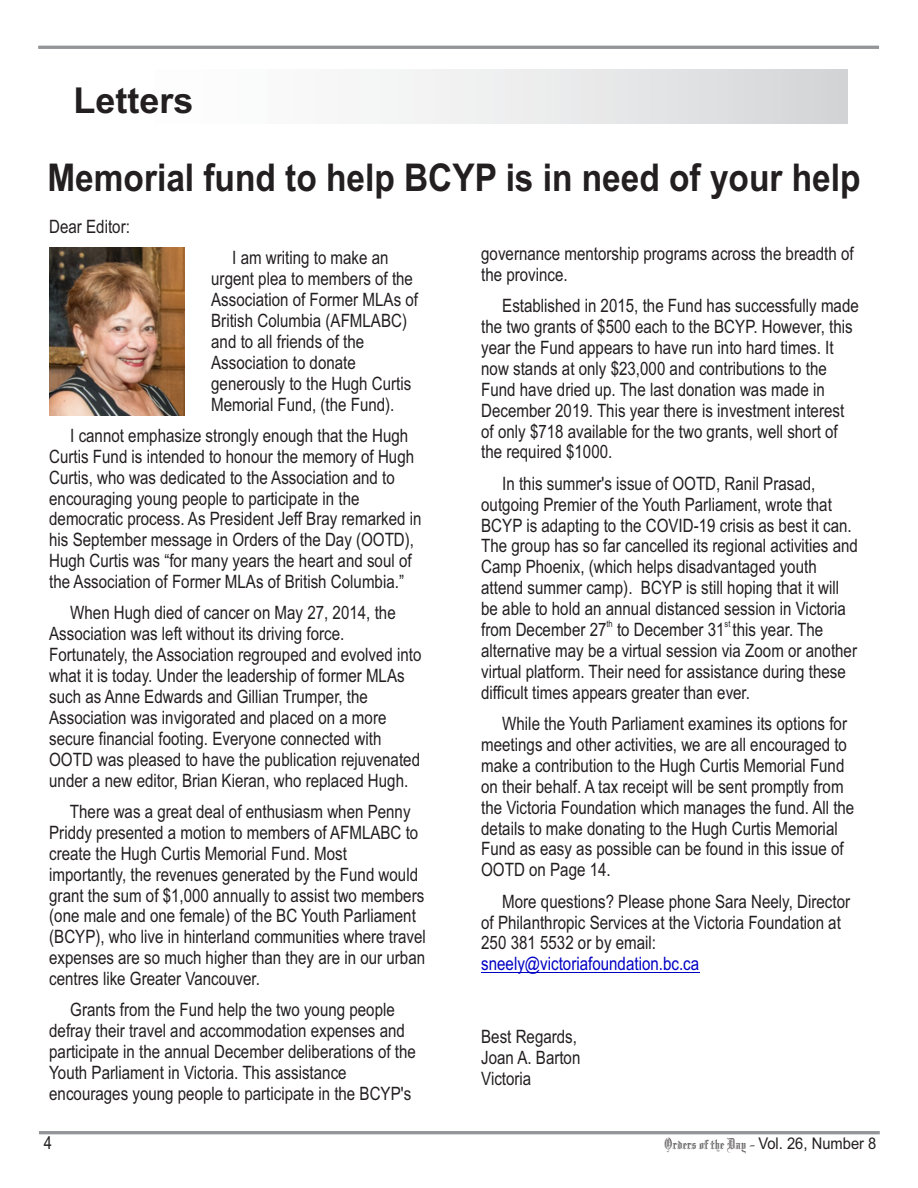
<style>
.page{position:relative;width:918px;height:1188px;background:#fff}
.page>*{position:absolute;margin:0;border:0;box-sizing:border-box;transform-origin:0 0}
.t1{font:700 38.25px "Arial";color:#231f20;scale:.87 1}
.t2{font:700 36px "Arial";color:#231f20}
.t3{font:18.45px/20.9px "Arial Narrow";color:#231f20}
.t4{font:18.45px "Arial Narrow";color:#0000c4}
.t5{font:18px "Arial Narrow";color:#231f20}
.t6{font:16.05px "Blackletter 686 BT";color:#231f20;scale:1.12 1}
.t7{font:9.3px "Arial Narrow";color:#231f20}
.s1{font-family:"Arial Narrow"}
</style>
<div class="page">
<hr style="left:39px;top:1131px;width:841px;height:3px;background:#939598">
<hr style="left:38px;top:46px;width:841px;height:3px;background:#939598">
<hr style="left:481px;top:972px;width:218px;height:1px;background:#0000c4">
<div style="left:46px;top:70px;width:801px;height:54px;background:linear-gradient(to right,#fff,#d8d9da)"></div>
<img style="left:49px;top:247px;width:135px;height:169px">
<h2 class="t2" style="left:73px;top:87px;width:122px">Letters</h2>
<h1 class="t1" style="left:47px;top:163px;width:936px">Memorial fund to help BCYP is in need of your help</h1>
<p class="t3" style="left:49px;top:218px;width:82px">Dear Editor:</p>
<p class="t3" style="left:211px;top:249px;width:208px;text-indent:21px">I am writing to make an urgent plea to members of the<br>Association of Former MLAs of<br>British Columbia (AFMLABC) and to all friends of the<br>Association to donate generously to the Hugh Curtis<br>Memorial Fund, (the Fund).</p>
<p class="t3" style="left:49px;top:427px;width:374px;text-indent:21px">I cannot emphasize strongly enough that the Hugh Curtis Fund is intended to honour the memory of Hugh Curtis, who was dedicated to the Association and to encouraging young people to participate in the democratic process. As President Jeff Bray remarked in his September message in Orders of the Day (OOTD), Hugh Curtis was “for many years the heart and soul of the Association of Former MLAs of British Columbia.”</p>
<p class="t3" style="left:49px;top:604px;width:374px;text-indent:21px">When Hugh died of cancer on May 27, 2014, the Association was left without its driving force.<br>Fortunately, the Association regrouped and evolved into what it is today. Under the leadership of former MLAs such as Anne Edwards and Gillian Trumper, the Association was invigorated and placed on a more secure financial footing. Everyone connected with OOTD was pleased to have the publication rejuvenated under a new editor, Brian Kieran, who replaced Hugh.</p>
<p class="t3" style="left:49px;top:803px;width:378px;text-indent:21px">There was a great deal of enthusiasm when Penny Priddy presented a motion to members of AFMLABC to create the Hugh Curtis Memorial Fund. Most importantly, the revenues generated by the Fund would grant the sum of $1,000 annually to assist two members (one male and one female) of the BC Youth Parliament (BCYP), who live in hinterland communities where travel expenses are so much higher than they are in our urban centres like Greater Vancouver.</p>
<p class="t3" style="left:49px;top:1001px;width:368px;text-indent:21px">Grants from the Fund help the two young people defray their travel and accommodation expenses and participate in the annual December deliberations of the Youth Parliament in Victoria. This assistance encourages young people to participate in the BCYP's</p>
<p class="t5" style="left:44px;top:1136px;width:10px">4</p>
<p class="t3" style="left:481px;top:245px;width:374px">governance mentorship programs across the breadth of the province.</p>
<p class="t3" style="left:481px;top:297px;width:379px;text-indent:21px">Established in 2015, the Fund has successfully made the two grants of $500 each to the BCYP. However, this year the Fund appears to have run into hard times. It now stands at only $23,000 and contributions to the Fund have dried up. The last donation was made in December 2019. This year there is investment interest of only $718 available for the two grants, well short of the required $1000.</p>
<p class="t3" style="left:481px;top:475px;width:378px;text-indent:21px">In this summer's issue of OOTD, Ranil Prasad, outgoing Premier of the Youth Parliament, wrote that BCYP is adapting to the COVID-19 crisis as best it can.<br>The group has so far cancelled its regional activities and Camp Phoenix, (which helps disadvantaged youth attend summer camp). BCYP is still hoping that it will be able to hold an annual distanced session in Victoria</p>
<p class="t7" style="left:607px;top:620px;width:8px">th</p>
<p class="t7" style="left:725px;top:620px;width:7px">st</p>
<p class="t3" style="left:481px;top:621px;width:377px">from December 27 to December 31 this year. The alternative may be a virtual session via Zoom or another virtual platform. Their need for assistance during these difficult times appears greater than ever.</p>
<p class="t3" style="left:481px;top:715px;width:375px;text-indent:21px">While the Youth Parliament examines its options for meetings and other activities, we are all encouraged to make a contribution to the Hugh Curtis Memorial Fund on their behalf. A tax receipt will be sent promptly from the Victoria Foundation which manages the fund. All the details to make donating to the Hugh Curtis Memorial Fund as easy as possible can be found in this issue of OOTD on Page 14.</p>
<p class="t3" style="left:481px;top:892px;width:370px;text-indent:21px">More questions? Please phone Sara Neely, Director of Philanthropic Services at the Victoria Foundation at<br>250 381 5532 or by email:</p>
<p class="t4" style="left:481px;top:957px;width:220px">sneely@victoriafoundation.bc.ca</p>
<p class="t3" style="left:481px;top:1028px;width:97px">Best Regards,</p>
<p class="t3" style="left:481px;top:1049px;width:101px">Joan A. Barton<br>Victoria</p>
<p class="t6" style="left:664px;top:1137px;width:191px">Orders of the Day - <span class="s1">Vol. 26, Number 8</span></p>
</div>
